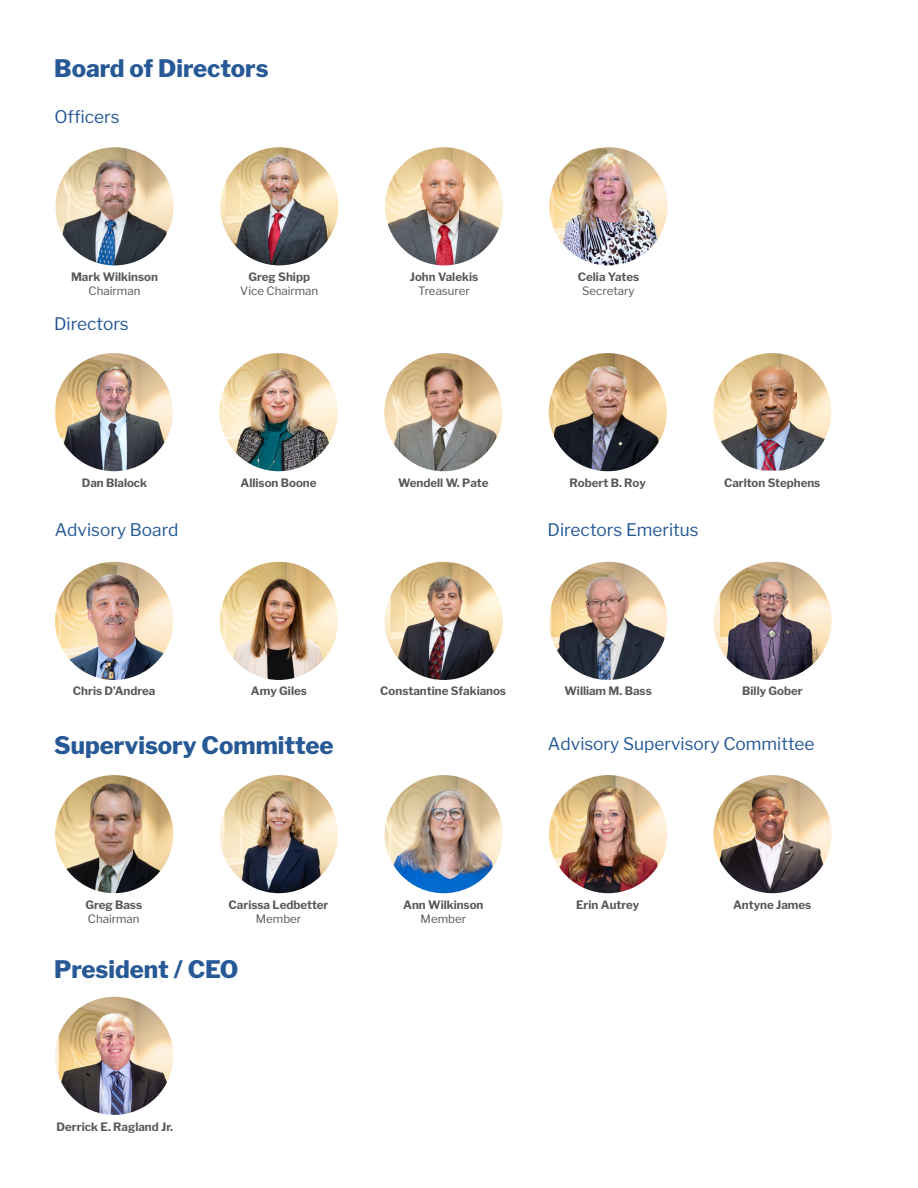
<style>
.page{position:relative;width:918px;height:1188px;background:#fff}
.page>*{position:absolute;margin:0;border:0;box-sizing:border-box;transform-origin:0 0}
.t1{font:800 24px "Libre Franklin";color:#265996}
.t2{font:17.25px "Libre Franklin";color:#265996}
.t3{font:700 11.55px "Libre Franklin";color:#57585a}
.t4{font:11.55px "Libre Franklin";color:#57585a}
</style>
<div class="page">
<img style="left:55px;top:147px;width:119px;height:118px;border-radius:59px">
<img style="left:713px;top:353px;width:118px;height:118px">
<img style="left:385px;top:147px;width:118px;height:118px;border-radius:59px">
<img style="left:220px;top:147px;width:118px;height:118px;border-radius:59px">
<img style="left:549px;top:147px;width:119px;height:118px;border-radius:59px">
<img style="left:55px;top:353px;width:118px;height:118px;border-radius:59px">
<img style="left:384px;top:353px;width:118px;height:118px;border-radius:59px">
<img style="left:220px;top:353px;width:118px;height:118px;border-radius:59px">
<img style="left:549px;top:353px;width:118px;height:118px;border-radius:59px">
<img style="left:713px;top:562px;width:119px;height:118px;border-radius:59px">
<img style="left:55px;top:562px;width:118px;height:118px;border-radius:59px">
<img style="left:385px;top:562px;width:118px;height:118px;border-radius:59px">
<img style="left:220px;top:562px;width:118px;height:118px;border-radius:59px">
<img style="left:549px;top:562px;width:118px;height:118px;border-radius:59px">
<img style="left:713px;top:775px;width:119px;height:118px;border-radius:59px">
<img style="left:55px;top:775px;width:118px;height:118px;border-radius:59px">
<img style="left:385px;top:775px;width:118px;height:118px;border-radius:59px">
<img style="left:220px;top:775px;width:118px;height:118px;border-radius:59px">
<img style="left:549px;top:775px;width:118px;height:118px;border-radius:59px">
<img style="left:55px;top:997px;width:118px;height:118px;border-radius:59px">
<p class="t1" style="left:54px;top:54px;width:216px">Board of Directors</p>
<p class="t2" style="left:54px;top:106px;width:67px">Officers</p>
<p class="t3" style="left:71px;top:270px;width:88px">Mark Wilkinson</p>
<p class="t4" style="left:89px;top:284px;width:53px">Chairman</p>
<p class="t2" style="left:54px;top:313px;width:76px">Directors</p>
<p class="t3" style="left:249px;top:270px;width:63px">Greg Shipp</p>
<p class="t4" style="left:240px;top:284px;width:80px">Vice Chairman</p>
<p class="t3" style="left:410px;top:270px;width:70px">John Valekis</p>
<p class="t4" style="left:418px;top:284px;width:53px">Treasurer</p>
<p class="t3" style="left:578px;top:270px;width:63px">Celia Yates</p>
<p class="t4" style="left:582px;top:284px;width:54px">Secretary</p>
<p class="t3" style="left:82px;top:476px;width:67px">Dan Blalock</p>
<p class="t3" style="left:241px;top:476px;width:78px">Allison Boone</p>
<p class="t3" style="left:398px;top:476px;width:92px">Wendell W. Pate</p>
<p class="t3" style="left:570px;top:476px;width:78px">Robert B. Roy</p>
<p class="t3" style="left:724px;top:476px;width:98px">Carlton Stephens</p>
<p class="t2" style="left:55px;top:520px;width:125px">Advisory Board</p>
<p class="t2" style="left:548px;top:520px;width:153px">Directors Emeritus</p>
<p class="t3" style="left:73px;top:684px;width:84px">Chris D’Andrea</p>
<p class="t3" style="left:251px;top:684px;width:57px">Amy Giles</p>
<p class="t3" style="left:380px;top:684px;width:127px">Constantine Sfakianos</p>
<p class="t3" style="left:564px;top:684px;width:89px">William M. Bass</p>
<p class="t3" style="left:742px;top:684px;width:62px">Billy Gober</p>
<p class="t1" style="left:54px;top:731px;width:281px">Supervisory Committee</p>
<p class="t2" style="left:548px;top:734px;width:268px">Advisory Supervisory Committee</p>
<p class="t3" style="left:85px;top:898px;width:58px">Greg Bass</p>
<p class="t4" style="left:88px;top:911px;width:53px">Chairman</p>
<p class="t3" style="left:229px;top:898px;width:101px">Carissa Ledbetter</p>
<p class="t4" style="left:256px;top:911px;width:47px">Member</p>
<p class="t1" style="left:54px;top:955px;width:186px">President / CEO</p>
<p class="t3" style="left:57px;top:1119px;width:118px">Derrick E. Ragland Jr.</p>
<p class="t3" style="left:403px;top:898px;width:82px">Ann Wilkinson</p>
<p class="t4" style="left:421px;top:911px;width:47px">Member</p>
<p class="t3" style="left:576px;top:898px;width:65px">Erin Autrey</p>
<p class="t3" style="left:733px;top:898px;width:80px">Antyne James</p>
</div>
